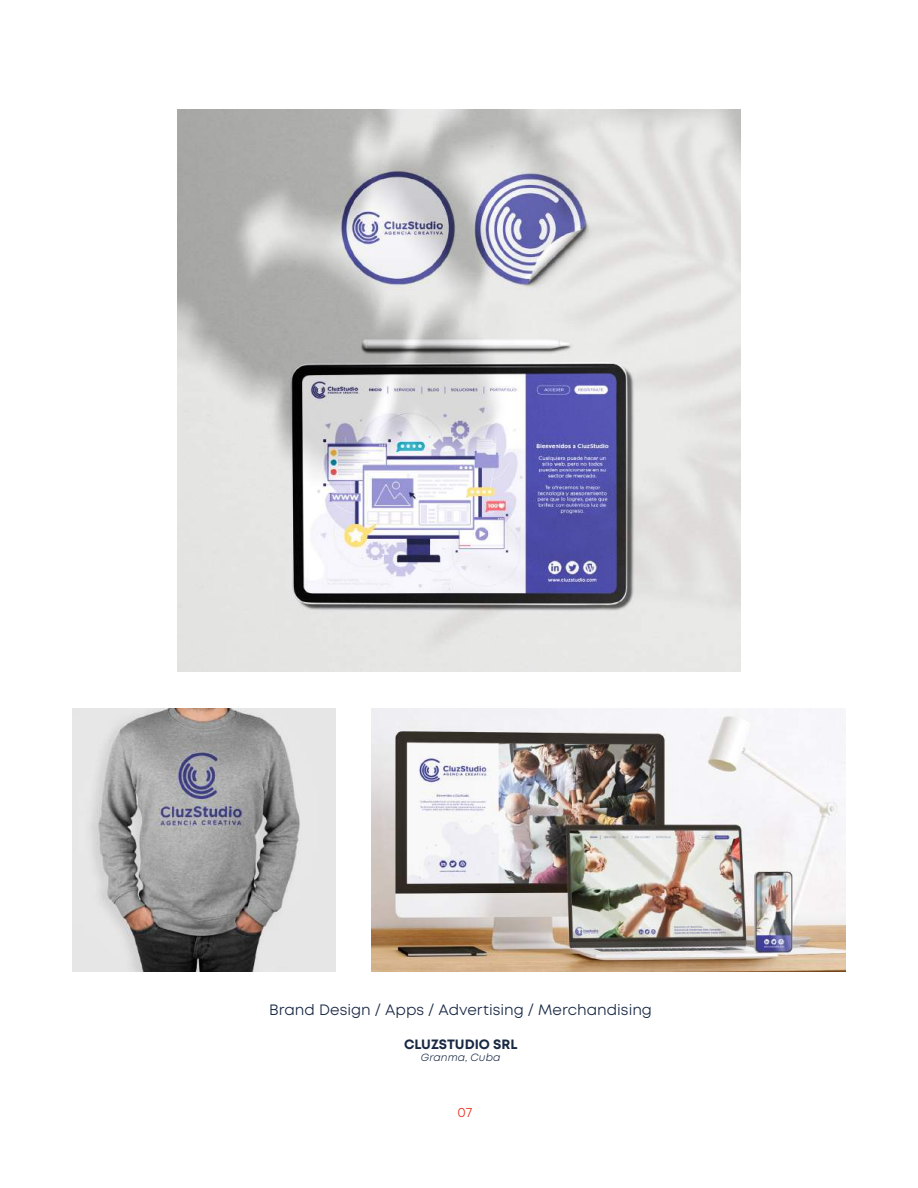
<style>
.page{position:relative;width:918px;height:1188px;background:#fff}
.page>*{position:absolute;margin:0;border:0;box-sizing:border-box;transform-origin:0 0}
.t1{font:15px "Mont";letter-spacing:.005em;color:#192944}
.t2{font:700 13.5px "Mont";color:#192944}
.t3{font:13.5px "Mont";color:#e63020}
.t4{font:italic 10.5px "Mont";letter-spacing:.015em;color:#192944}
</style>
<div class="page">
<img style="left:372px;top:708px;width:473px;height:263px">
<img style="left:178px;top:110px;width:562px;height:562px">
<img style="left:73px;top:708px;width:263px;height:263px">
<p class="t1" style="left:269px;top:1000px;width:384px">Brand Design / Apps / Advertising / Merchandising</p>
<p class="t2" style="left:404px;top:1035px;width:115px">CLUZSTUDIO SRL</p>
<p class="t4" style="left:421px;top:1051px;width:81px">Granma, Cuba</p>
<p class="t3" style="left:458px;top:1104px;width:16px">07</p>
</div>
